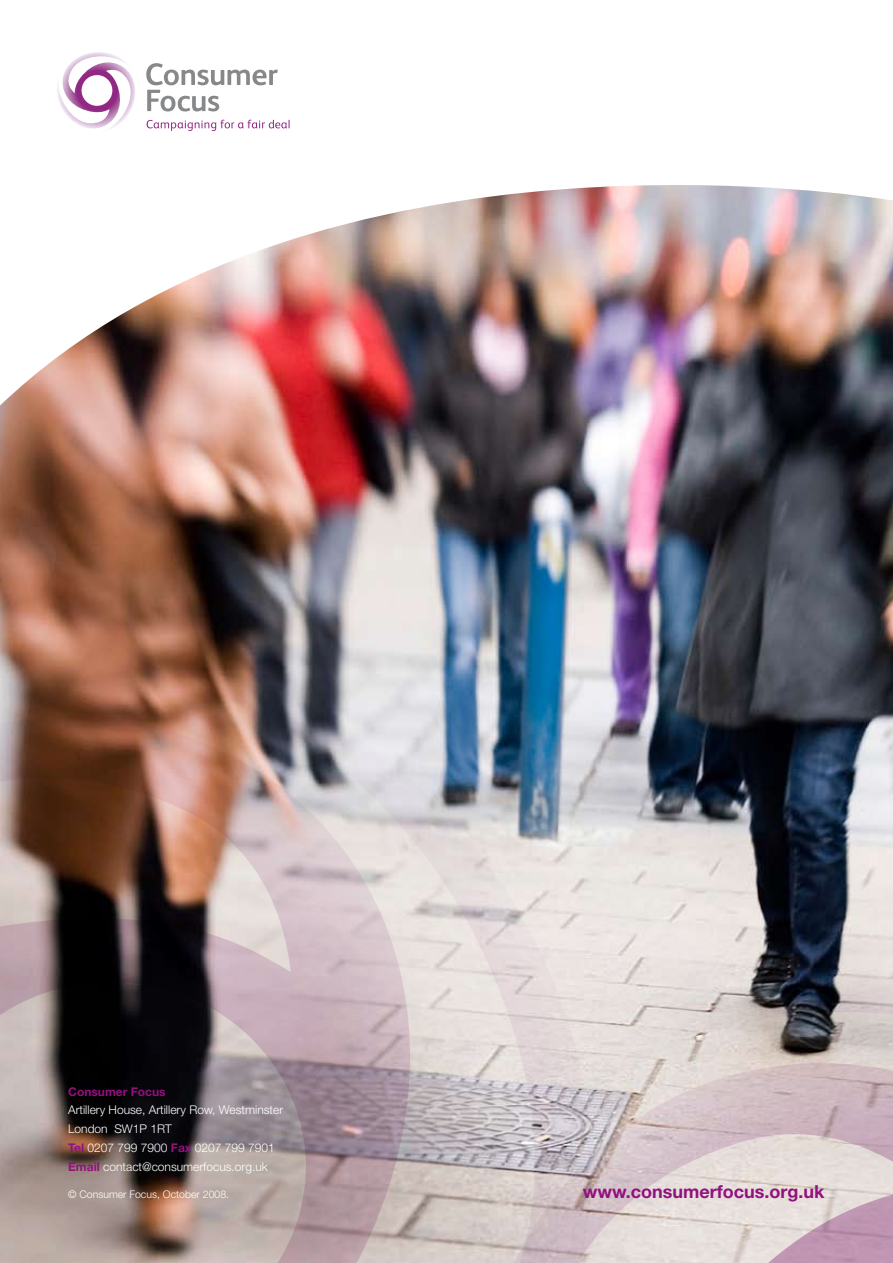
<style>
.page{position:relative;width:893px;height:1263px;background:#fff}
.page>*{position:absolute;margin:0;border:0;box-sizing:border-box;transform-origin:0 0}
.t1{font:700 18px "Helvetica Neue";color:#93117e}
.t2{font:300 12px/18.8px "Helvetica Neue";color:#fff}
.t3{font:700 12px "Helvetica Neue";color:#93117e}
.t4{font:300 10.5px "Helvetica Neue";color:#fff}
.s1{font-weight:700;color:#93117e}
</style>
<div class="page">
<img style="left:0;top:406px;width:893px;height:569px">
<img style="left:0;top:111px;width:893px;height:295px">
<svg style="left:52px;top:52px;width:87px;height:86px"></svg>
<svg style="left:147px;top:120px;width:143px;height:11px"></svg>
<svg style="left:146px;top:63px;width:132px;height:48px"></svg>
<img style="left:0;top:670px;width:591px;height:593px">
<svg style="left:471px;top:975px;width:422px;height:288px;background:#d0c4c5"></svg>
<p class="t3" style="left:68px;top:1084px;width:99px">Consumer Focus</p>
<p class="t2" style="left:68px;top:1100px;width:216px">Artillery House, Artillery Row, Westminster London SW1P 1RT<br><span class="s1">Tel</span> 0207 799 7900 <span class="s1">Fax</span> 0207 799 7901<br><span class="s1">Email</span> contact@consumerfocus.org.uk</p>
<p class="t4" style="left:68px;top:1188px;width:162px">© Consumer Focus, October 2008.</p>
<h1 class="t1" style="left:583px;top:1180px;width:243px">www.consumerfocus.org.uk</h1>
</div>
